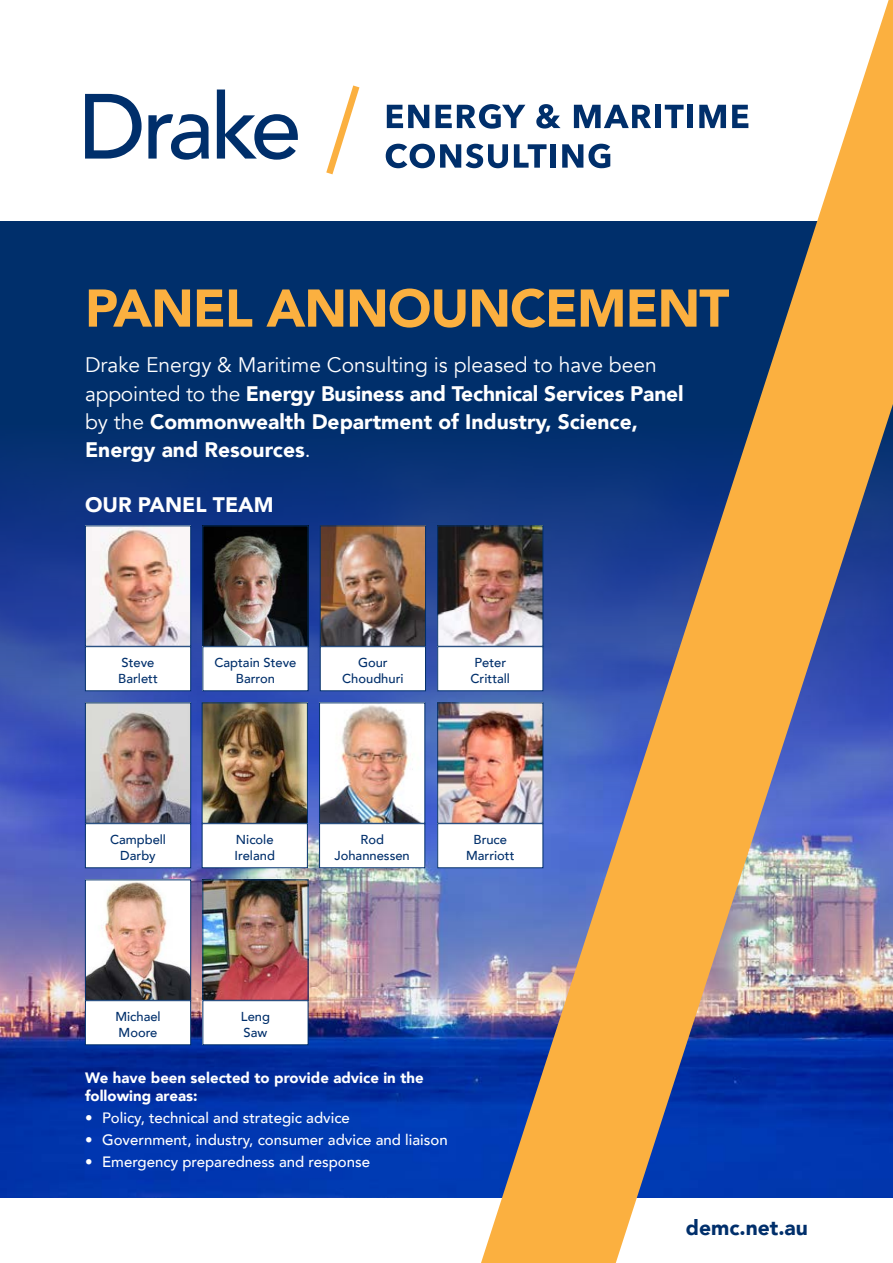
<style>
.page{position:relative;width:893px;height:1263px;background:#fff}
.page>*{position:absolute;margin:0;border:0;box-sizing:border-box;transform-origin:0 0}
.t1{font:900 52.5px "Avenir";letter-spacing:-.02em;color:#fbb040}
.t2{font:900 21px/28.2px "Avenir";color:#fff}
.t3{font:900 21px "Avenir";color:#002f6b}
.t4{font:500 15px "Avenir";color:#fff}
.t5{font:900 15px/18px "Avenir";color:#fff}
.t6{font:500 12.9px/15.6px "Avenir";color:#002f6b;text-align:center}
.s1{font-weight:400}
</style>
<div class="page">
<div style="left:0;top:221px;width:893px;height:976px;background:#002f6b"></div>
<img style="left:0;top:457px;width:481px;height:740px">
<svg style="left:85px;top:94px;width:57px;height:65px"></svg>
<svg style="left:217px;top:90px;width:81px;height:70px"></svg>
<svg style="left:387px;top:105px;width:42px;height:23px"></svg>
<svg style="left:435px;top:104px;width:46px;height:25px"></svg>
<svg style="left:386px;top:144px;width:95px;height:24px"></svg>
<svg style="left:326px;top:85px;width:33px;height:89px"></svg>
<svg style="left:148px;top:114px;width:61px;height:46px"></svg>
<svg style="left:481px;top:0;width:412px;height:1263px"></svg>
<img style="left:439px;top:704px;width:102px;height:118px">
<div style="left:437px;top:702px;width:106px;height:122px;border:1px solid #002f6b"></div>
<div style="left:438px;top:824px;width:105px;height:44px;background:#fff"></div>
<div style="left:437px;top:823px;width:106px;height:45px;border:1px solid #002f6b"></div>
<img style="left:204px;top:881px;width:102px;height:118px">
<div style="left:202px;top:879px;width:106px;height:122px;border:1px solid #002f6b"></div>
<div style="left:203px;top:1001px;width:105px;height:44px;background:#fff"></div>
<div style="left:202px;top:1000px;width:106px;height:45px;border:1px solid #002f6b"></div>
<img style="left:87px;top:881px;width:102px;height:118px">
<div style="left:85px;top:879px;width:106px;height:122px;border:1px solid #002f6b"></div>
<div style="left:85px;top:1001px;width:106px;height:44px;background:#fff"></div>
<div style="left:85px;top:1000px;width:106px;height:45px;border:1px solid #002f6b"></div>
<img style="left:204px;top:704px;width:102px;height:118px">
<div style="left:202px;top:702px;width:106px;height:122px;border:1px solid #002f6b"></div>
<div style="left:202px;top:824px;width:105px;height:44px;background:#fff"></div>
<div style="left:202px;top:823px;width:106px;height:45px;border:1px solid #002f6b"></div>
<img style="left:321px;top:704px;width:102px;height:118px">
<div style="left:319px;top:702px;width:106px;height:122px;border:1px solid #002f6b"></div>
<div style="left:320px;top:824px;width:105px;height:44px;background:#fff"></div>
<div style="left:319px;top:823px;width:106px;height:45px;border:1px solid #002f6b"></div>
<img style="left:87px;top:704px;width:102px;height:118px">
<div style="left:85px;top:702px;width:106px;height:122px;border:1px solid #002f6b"></div>
<div style="left:85px;top:824px;width:106px;height:44px;background:#fff"></div>
<div style="left:85px;top:823px;width:106px;height:45px;border:1px solid #002f6b"></div>
<img style="left:204px;top:527px;width:102px;height:118px">
<div style="left:202px;top:525px;width:106px;height:122px;border:1px solid #002f6b"></div>
<div style="left:203px;top:647px;width:105px;height:44px;background:#fff"></div>
<div style="left:202px;top:646px;width:106px;height:45px;border:1px solid #002f6b"></div>
<img style="left:322px;top:527px;width:102px;height:118px">
<div style="left:320px;top:525px;width:106px;height:122px;border:1px solid #002f6b"></div>
<div style="left:320px;top:647px;width:105px;height:44px;background:#fff"></div>
<div style="left:320px;top:646px;width:106px;height:45px;border:1px solid #002f6b"></div>
<img style="left:439px;top:527px;width:102px;height:118px">
<div style="left:437px;top:525px;width:106px;height:122px;border:1px solid #002f6b"></div>
<div style="left:438px;top:647px;width:105px;height:44px;background:#fff"></div>
<div style="left:437px;top:646px;width:106px;height:45px;border:1px solid #002f6b"></div>
<img style="left:87px;top:527px;width:102px;height:118px">
<div style="left:85px;top:525px;width:106px;height:122px;border:1px solid #002f6b"></div>
<div style="left:85px;top:647px;width:106px;height:44px;background:#fff"></div>
<div style="left:85px;top:646px;width:106px;height:45px;border:1px solid #002f6b"></div>
<h1 class="t1" style="left:85px;top:263px;width:646px">PANEL ANNOUNCEMENT</h1>
<p class="t2" style="left:85px;top:350px;width:600px"><span class="s1">Drake Energy &amp; Maritime Consulting is pleased to have been appointed to the</span> Energy Business and Technical Services Panel <span class="s1">by the</span> Commonwealth Department of Industry, Science, Energy and Resources<span class="s1">.</span></p>
<p class="t2" style="left:85px;top:490px;width:190px">OUR PANEL TEAM</p>
<p class="t6" style="left:118px;top:654px;width:41px;text-align:left">Steve<br>Barlett</p>
<p class="t6" style="left:214px;top:654px;width:83px">Captain Steve<br>Barron</p>
<p class="t6" style="left:342px;top:654px;width:63px">Gour<br>Choudhuri</p>
<p class="t6" style="left:471px;top:654px;width:41px">Peter<br>Crittall</p>
<p class="t6" style="left:110px;top:831px;width:58px">Campbell<br>Darby</p>
<p class="t6" style="left:115px;top:1008px;width:47px;text-align:left">Michael<br>Moore</p>
<p class="t6" style="left:235px;top:831px;width:42px;text-align:left">Nicole<br>Ireland</p>
<p class="t6" style="left:334px;top:831px;width:77px">Rod<br>Johannessen</p>
<p class="t6" style="left:466px;top:831px;width:50px">Bruce<br>Marriott</p>
<p class="t6" style="left:241px;top:1008px;width:31px;text-align:left">Leng<br>Saw</p>
<p class="t5" style="left:85px;top:1068px;width:340px">We have been selected to provide advice in the following areas:</p>
<p class="t4" style="left:85px;top:1105px;width:266px">• Policy, technical and strategic advice</p>
<p class="t4" style="left:85px;top:1127px;width:364px">• Government, industry, consumer advice and liaison</p>
<p class="t4" style="left:85px;top:1149px;width:287px">• Emergency preparedness and response</p>
<p class="t3" style="left:686px;top:1210px;width:124px">demc.net.au</p>
</div>
